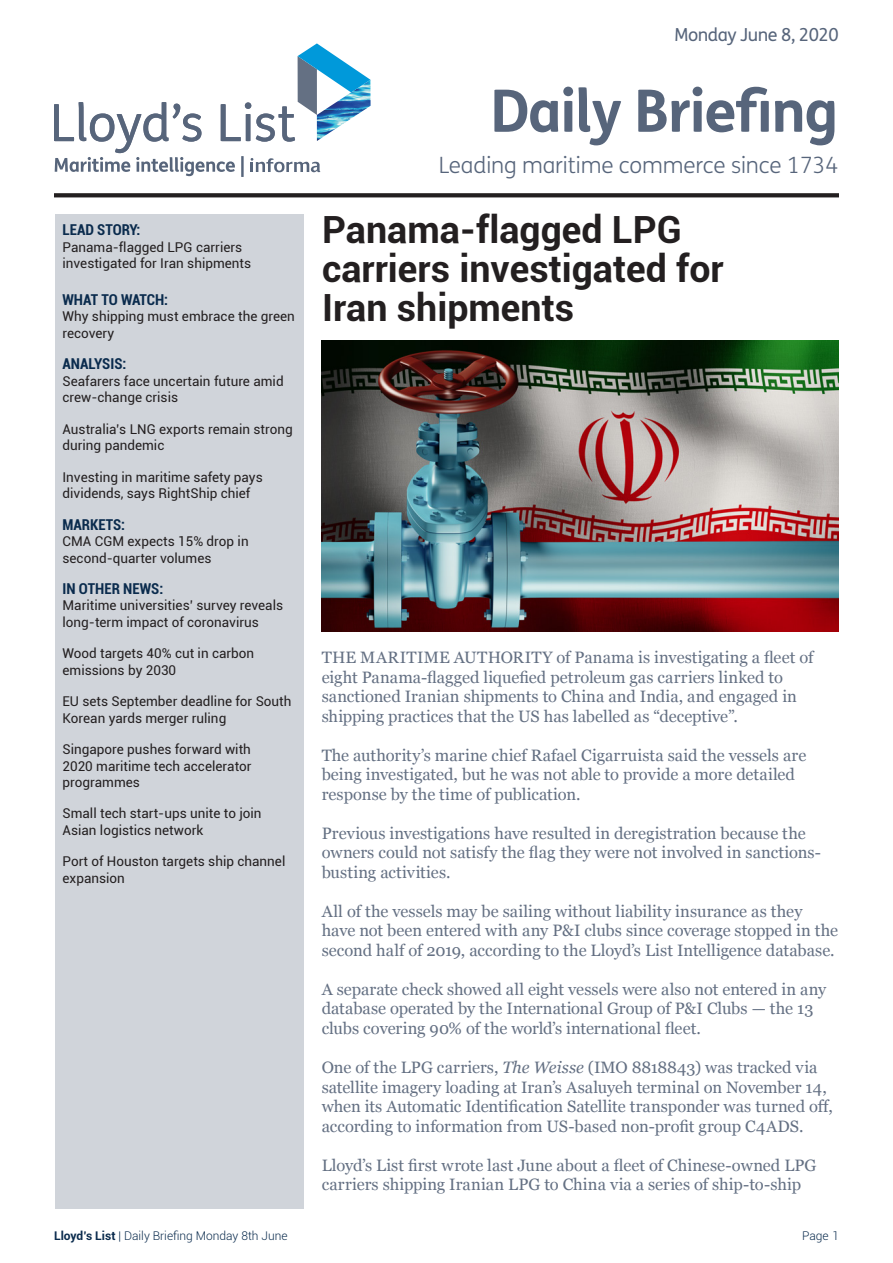
<style>
.page{position:relative;width:893px;height:1263px;background:#fff}
.page>*{position:absolute;margin:0;border:0;box-sizing:border-box;transform-origin:0 0}
.t1{font:700 58.5px "FS Me";letter-spacing:-.025em;color:#57657b}
.Headline_1{font:700 37.5px/39px "Roboto";color:#231f20}
.t2{font:300 22.5px "FS Me";letter-spacing:-.005em;color:#57657b}
.t3{font:18px "FS Me";letter-spacing:-.025em;color:#57657b}
.Body_Copy_First_page{font:16.5px/19.5px "Georgia";color:#647083}
.Contents_header{font:700 condensed 15px "Roboto";color:#0a2b4d}
.Contents_body{font:13.5px/16.5px "Roboto";color:#231f20}
.t4{font:300 12px "Roboto";color:#0a2b4d}
.s1{font-style:italic}
.s2{font-weight:700}
</style>
<div class="page">
<svg style="left:54px;top:43px;width:316px;height:134px"></svg>
<svg style="left:54px;top:193px;width:785px;height:4px;background:#2d292a"></svg>
<img style="left:322px;top:341px;width:517px;height:290px">
<div style="left:55px;top:215px;width:249px;height:994px;background:#d0d4da"></div>
<p class="t3" style="left:674px;top:22px;width:166px">Monday June 8, 2020</p>
<p class="Contents_header" style="left:63px;top:220px;width:79px">LEAD STORY:</p>
<p class="Contents_body" style="left:63px;top:238px;width:190px">Panama-flagged LPG carriers investigated for Iran shipments</p>
<p class="Contents_header" style="left:63px;top:289px;width:107px">WHAT TO WATCH:</p>
<p class="Contents_body" style="left:63px;top:308px;width:234px">Why shipping must embrace the green recovery</p>
<p class="Contents_header" style="left:63px;top:353px;width:65px">ANALYSIS:</p>
<p class="Contents_body" style="left:63px;top:372px;width:223px">Seafarers face uncertain future amid crew-change crisis</p>
<p class="Contents_body" style="left:63px;top:420px;width:232px">Australia’s LNG exports remain strong during pandemic</p>
<p class="Contents_body" style="left:63px;top:468px;width:202px">Investing in maritime safety pays dividends, says RightShip chief</p>
<p class="Contents_header" style="left:63px;top:514px;width:64px">MARKETS:</p>
<p class="Contents_body" style="left:63px;top:532px;width:188px">CMA CGM expects 15% drop in second-quarter volumes</p>
<p class="Contents_header" style="left:63px;top:578px;width:102px">IN OTHER NEWS:</p>
<p class="Contents_body" style="left:63px;top:597px;width:222px">Maritime universities’ survey reveals long-term impact of coronavirus</p>
<p class="Contents_body" style="left:63px;top:645px;width:193px">Wood targets 40% cut in carbon emissions by 2030</p>
<p class="Contents_body" style="left:63px;top:693px;width:230px">EU sets September deadline for South<br>Korean yards merger ruling</p>
<p class="Contents_body" style="left:63px;top:740px;width:191px;text-align:justify">Singapore pushes forward with 2020 maritime tech accelerator programmes</p>
<p class="Contents_body" style="left:63px;top:805px;width:201px">Small tech start-ups unite to join<br>Asian logistics network</p>
<p class="Contents_body" style="left:63px;top:853px;width:224px">Port of Houston targets ship channel expansion</p>
<p class="t1" style="left:490px;top:66px;width:350px">Daily Briefing</p>
<p class="t2" style="left:439px;top:150px;width:401px">Leading maritime commerce since 1734</p>
<p class="Headline_1" style="left:322px;top:208px;width:403px">Panama-flagged LPG carriers investigated for<br>Iran shipments</p>
<p class="Body_Copy_First_page" style="left:322px;top:647px;width:493px">THE MARITIME AUTHORITY of Panama is investigating a fleet of eight Panama-flagged liquefied petroleum gas carriers linked to sanctioned Iranian shipments to China and India, and engaged in shipping practices that the US has labelled as “deceptive”.</p>
<p class="Body_Copy_First_page" style="left:322px;top:745px;width:486px">The authority’s marine chief Rafael Cigarruista said the vessels are being investigated, but he was not able to provide a more detailed response by the time of publication.</p>
<p class="Body_Copy_First_page" style="left:322px;top:823px;width:501px">Previous investigations have resulted in deregistration because the owners could not satisfy the flag they were not involved in sanctions&shy;busting activities.</p>
<p class="Body_Copy_First_page" style="left:322px;top:901px;width:518px">All of the vessels may be sailing without liability insurance as they have not been entered with any P&amp;I clubs since coverage stopped in the second half of 2019, according to the Lloyd’s List Intelligence database.</p>
<p class="Body_Copy_First_page" style="left:322px;top:979px;width:506px">A separate check showed all eight vessels were also not entered in any database operated by the International Group of P&amp;I Clubs — the 13 clubs covering 90% of the world’s international fleet.</p>
<p class="Body_Copy_First_page" style="left:322px;top:1057px;width:513px">One of the LPG carriers, <span class="s1">The Weisse</span> (IMO 8818843) was tracked via satellite imagery loading at Iran’s Asaluyeh terminal on November 14, when its Automatic Identification Satellite transponder was turned off, according to information from US-based non-profit group C4ADS.</p>
<p class="Body_Copy_First_page" style="left:322px;top:1154px;width:496px">Lloyd’s List first wrote last June about a fleet of Chinese-owned LPG carriers shipping Iranian LPG to China via a series of ship-to-ship</p>
<p class="t4" style="left:54px;top:1228px;width:235px"><span class="s2">Lloyd’s List</span> | Daily Briefing Monday 8th June</p>
<p class="t4" style="left:802px;top:1228px;width:38px">Page 1</p>
</div>
